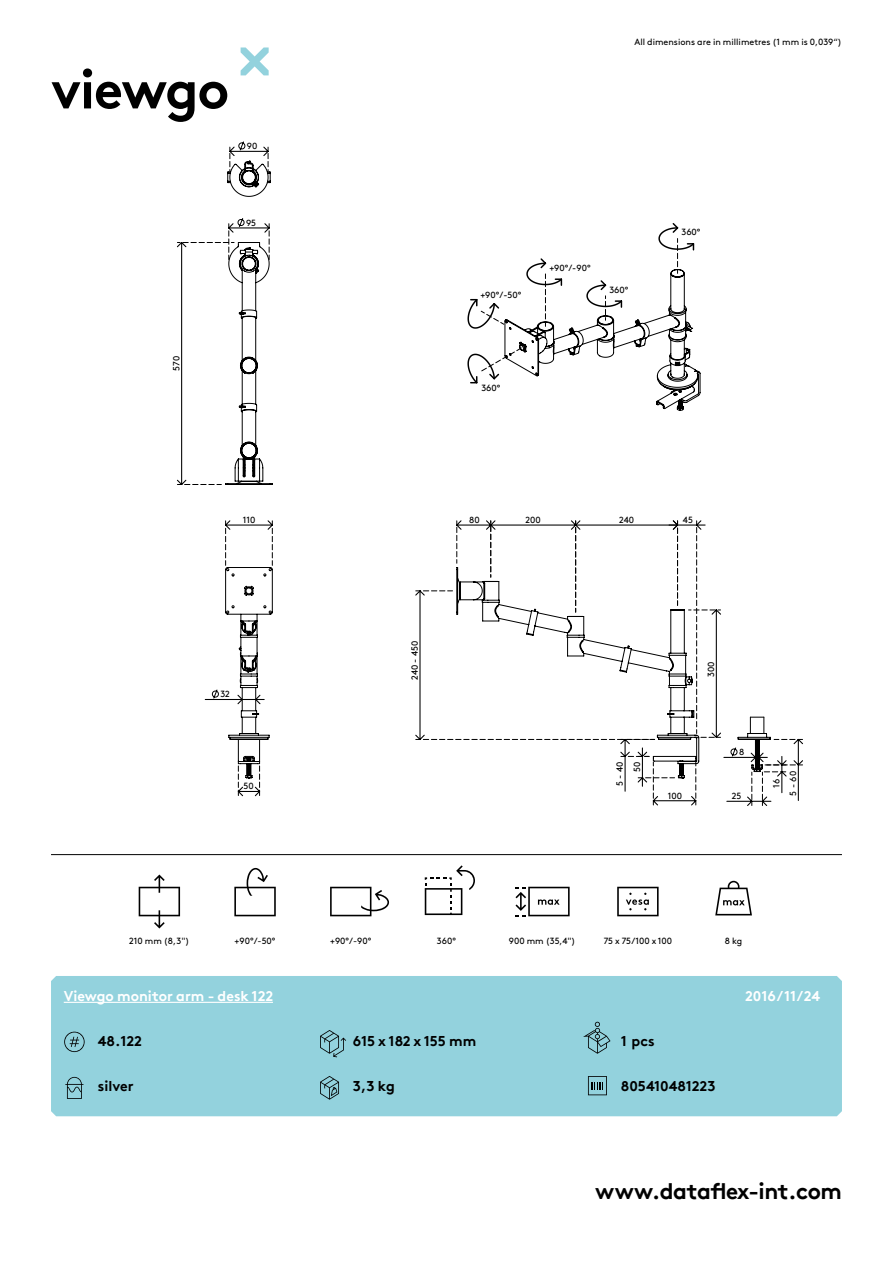
<style>
.page{position:relative;width:893px;height:1263px;background:#fff}
.page>*{position:absolute;margin:0;border:0;box-sizing:border-box;transform-origin:0 0}
.hoofdstuk{font:700 54px "Brown Pro TT";letter-spacing:-.02em;color:#000}
.t1{font:700 22.5px "Brown Pro TT";letter-spacing:-.02em;color:#000}
.specificaties{font:700 14.25px "Brown Pro TT";color:#000}
.t2{font:700 14.25px "Brown Pro TT";color:#fff}
.t3{font:9px "Brown";color:#000}
.t4{font:9px/17.2px "Brown Pro TT Regular Alt";color:#000;text-align:right}
</style>
<div class="page">
<svg style="left:241px;top:47px;width:28px;height:28px"></svg>
<hr style="left:51px;top:854px;width:791px;height:1px;background:#000">
<svg style="left:139px;top:874px;width:41px;height:54px"></svg>
<svg style="left:234px;top:868px;width:42px;height:48px"></svg>
<svg style="left:330px;top:887px;width:59px;height:29px"></svg>
<svg style="left:425px;top:865px;width:50px;height:50px"></svg>
<svg style="left:515px;top:887px;width:55px;height:29px"></svg>
<svg style="left:617px;top:887px;width:42px;height:29px"></svg>
<svg style="left:715px;top:881px;width:37px;height:34px"></svg>
<div style="left:51px;top:976px;width:791px;height:140px;background:#93d2dd"></div>
<svg style="left:177px;top:218px;width:96px;height:267px"></svg>
<svg style="left:467px;top:223px;width:234px;height:188px"></svg>
<svg style="left:204px;top:520px;width:599px;height:286px"></svg>
<svg style="left:227px;top:141px;width:44px;height:56px"></svg>
<svg style="left:64px;top:1032px;width:21px;height:20px"></svg>
<svg style="left:65px;top:1077px;width:18px;height:22px"></svg>
<svg style="left:320px;top:1030px;width:26px;height:27px"></svg>
<svg style="left:583px;top:1022px;width:27px;height:32px"></svg>
<svg style="left:320px;top:1076px;width:19px;height:24px"></svg>
<svg style="left:588px;top:1076px;width:19px;height:19px"></svg>
<hr style="left:64px;top:1002px;width:209px;height:1px;background:#fff">
<p class="hoofdstuk" style="left:51px;top:46px;width:180px">viewgo</p>
<p class="t4" style="left:247px;top:137px;width:12px">90</p>
<p class="t4" style="left:246px;top:213px;width:12px">95</p>
<p class="t4" style="left:167px;top:371px;width:16px;rotate:-90deg">570</p>
<p class="t4" style="left:243px;top:510px;width:14px">110</p>
<p class="t4" style="left:220px;top:685px;width:11px">32</p>
<p class="t4" style="left:243px;top:777px;width:12px">50</p>
<p class="t3" style="left:634px;top:35px;width:209px">All dimensions are in millimetres (1 mm is 0,039“)</p>
<p class="t4" style="left:405px;top:680px;width:41px;rotate:-90deg">240 - 450</p>
<p class="t4" style="left:480px;top:286px;width:42px">+90°/-50°</p>
<p class="t4" style="left:549px;top:258px;width:43px">+90°/-90°</p>
<p class="t4" style="left:609px;top:280px;width:21px">360°</p>
<p class="t4" style="left:481px;top:378px;width:21px">360°</p>
<p class="t4" style="left:681px;top:223px;width:21px">360°</p>
<p class="t4" style="left:469px;top:510px;width:12px">80</p>
<p class="t4" style="left:526px;top:510px;width:17px">200</p>
<p class="t4" style="left:619px;top:510px;width:17px">240</p>
<p class="t4" style="left:683px;top:510px;width:12px">45</p>
<p class="t4" style="left:702px;top:677px;width:17px;rotate:-90deg">300</p>
<p class="t4" style="left:610px;top:786px;width:26px;rotate:-90deg">5 - 40<br>50</p>
<p class="t4" style="left:668px;top:786px;width:16px">100</p>
<p class="t4" style="left:739px;top:743px;width:7px">8</p>
<p class="t4" style="left:732px;top:786px;width:11px">25</p>
<p class="t4" style="left:767px;top:788px;width:10px;rotate:-90deg">16</p>
<p class="t4" style="left:784px;top:796px;width:26px;rotate:-90deg">5 - 60</p>
<p class="t3" style="left:129px;top:934px;width:62px">210 mm (8,3")</p>
<p class="t3" style="left:235px;top:934px;width:42px">+90°/-50°</p>
<p class="t3" style="left:330px;top:934px;width:43px">+90°/-90°</p>
<p class="t3" style="left:437px;top:934px;width:21px">360°</p>
<p class="t3" style="left:509px;top:934px;width:68px">900 mm (35,4")</p>
<p class="t3" style="left:604px;top:934px;width:70px">75 x 75/100 x 100</p>
<p class="t3" style="left:725px;top:934px;width:19px">8 kg</p>
<h3 class="t2" style="left:64px;top:985px;width:211px">Viewgo monitor arm - desk 122</h3>
<h3 class="t2" style="left:745px;top:985px;width:77px">2016/11/24</h3>
<h3 class="specificaties" style="left:98px;top:1029px;width:46px">48.122</h3>
<p class="specificaties" style="left:98px;top:1074px;width:37px">silver</p>
<p class="specificaties" style="left:353px;top:1029px;width:125px">615 x 182 x 155 mm</p>
<p class="specificaties" style="left:621px;top:1029px;width:35px">1 pcs</p>
<p class="specificaties" style="left:353px;top:1074px;width:43px">3,3 kg</p>
<h3 class="specificaties" style="left:621px;top:1074px;width:96px">805410481223</h3>
<h2 class="t1" style="left:595px;top:1173px;width:248px">www.dataflex-int.com</h2>
</div>
